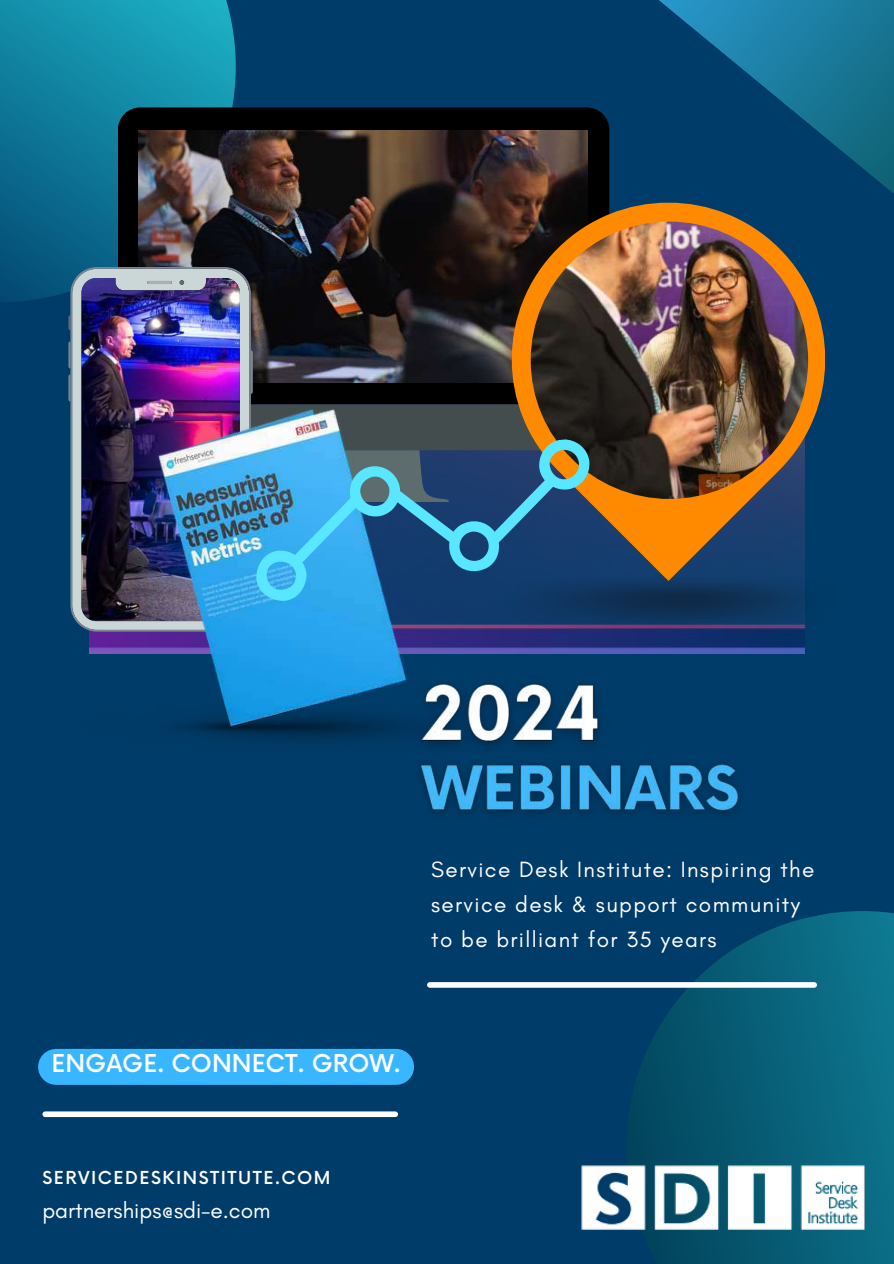
<style>
.page{position:relative;width:894px;height:1264px;background:#fff}
.page>*{position:absolute;margin:0;border:0;box-sizing:border-box;transform-origin:0 0}
.t1{font:500 24px "Now";color:#fff}
.t2{font:22.65px "Glacial Indifference";color:#fff}
.t3{font:22.5px/34.8px "Glacial Indifference";letter-spacing:.06em;color:#fff}
.t4{font:500 17.4px "Now";letter-spacing:.085em;color:#fff}
</style>
<div class="page">
<div style="left:0;top:0;width:893px;height:1263px;background:#003c69"></div>
<svg style="left:0;top:0;width:236px;height:302px;background:#107f9e"></svg>
<svg style="left:609px;top:0;width:284px;height:203px"></svg>
<svg style="left:604px;top:911px;width:289px;height:352px"></svg>
<img style="left:534px;top:629px;width:270px;height:24px">
<div style="left:118px;top:107px;width:491px;height:297px;background:#000"></div>
<img style="left:138px;top:131px;width:449px;height:252px">
<svg style="left:68px;top:315px;width:2px;height:15px"></svg>
<svg style="left:68px;top:341px;width:2px;height:27px"></svg>
<svg style="left:68px;top:374px;width:2px;height:27px"></svg>
<svg style="left:251px;top:350px;width:2px;height:44px"></svg>
<img style="left:70px;top:267px;width:181px;height:357px">
<svg style="left:511px;top:203px;width:313px;height:374px"></svg>
<img style="left:530px;top:222px;width:277px;height:276px;border-radius:50%">
<img style="left:78px;top:408px;width:456px;height:332px">
<img style="left:581px;top:1162px;width:285px;height:68px">
<div style="left:56px;top:1048px;width:340px;height:36px;background:#38b6ff"></div>
<img style="left:118px;top:404px;width:491px;height:197px">
<div style="left:429px;top:982px;width:385px;height:5px;background:#fff"></div>
<div style="left:45px;top:1111px;width:350px;height:6px;background:#fff"></div>
<img style="left:494px;top:577px;width:311px;height:52px">
<img style="left:402px;top:668px;width:198px;height:79px">
<img style="left:419px;top:760px;width:322px;height:54px">
<p class="t3" style="left:431px;top:852px;width:384px">Service Desk Institute: Inspiring the service desk &amp; support community to be brilliant for 35 years</p>
<p class="t1" style="left:51px;top:1044px;width:350px">ENGAGE. CONNECT. GROW.</p>
<p class="t4" style="left:42px;top:1163px;width:289px">SERVICEDESKINSTITUTE.COM</p>
<p class="t2" style="left:42px;top:1197px;width:229px">partnerships@sdi-e.com</p>
</div>
